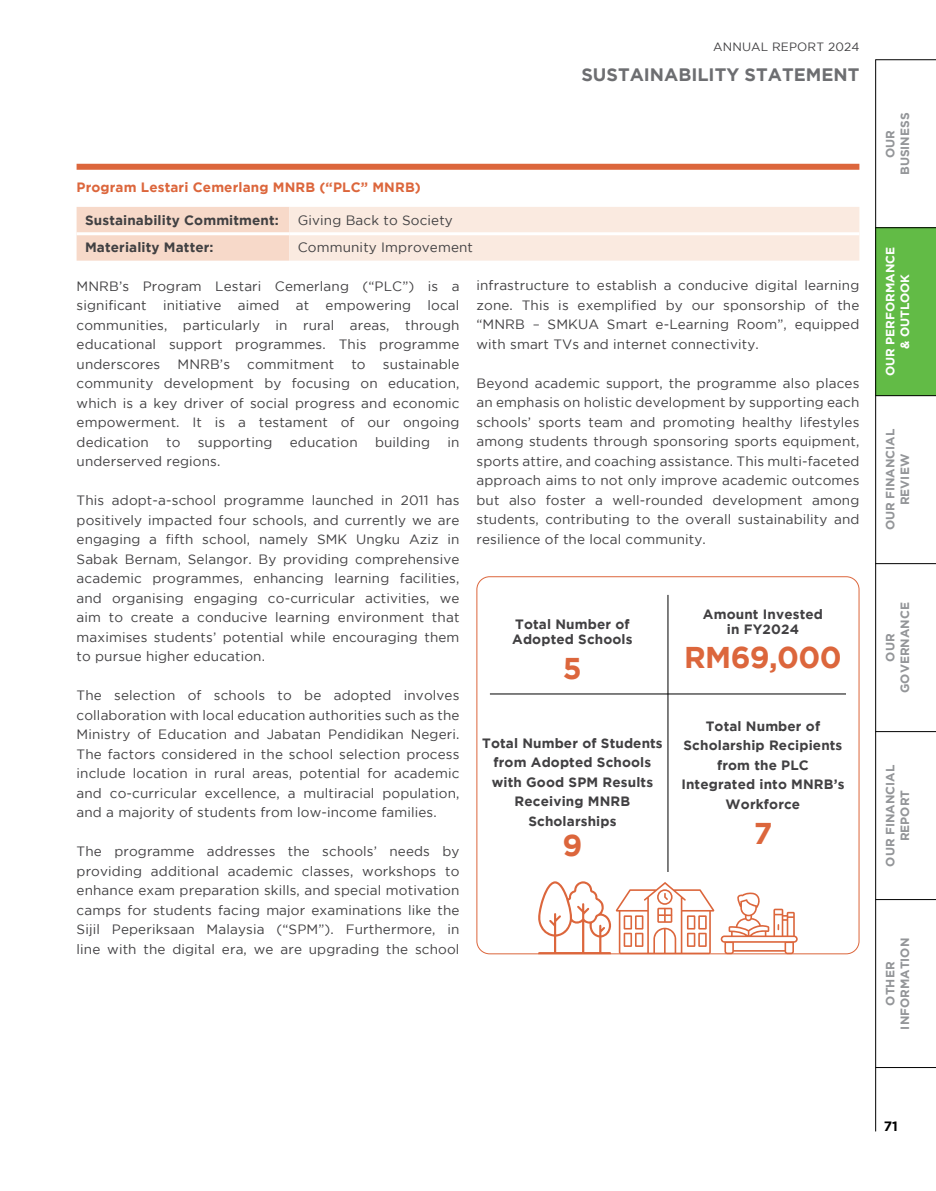
<style>
.page{position:relative;width:936px;height:1191px;background:#fff}
.page>*{position:absolute;margin:0;border:0;box-sizing:border-box;transform-origin:0 0}
.t1{font:700 30px "Gotham";letter-spacing:-.02em;color:#dc663c}
.t2{font:700 18px "Gotham";color:#6d6e71}
.t3{font:13.5px/19.5px "Gotham";letter-spacing:.01em;color:#414042;text-align:justify}
.t4{font:700 13.5px/19.5px "Gotham";letter-spacing:.01em;color:#414042;text-align:center}
.t5{font:700 13.5px "Gotham";letter-spacing:.01em;color:#dc663c}
.t6{font:700 13.5px "Gotham";color:#000}
.t7{font:700 12px/14.4px "Gotham";color:#939598;text-align:center}
.t8{font:700 12px/14.4px "Gotham";color:#fff;text-align:center}
.t9{font:12px "Gotham";letter-spacing:.01em;color:#414042}
</style>
<div class="page">
<div style="left:875px;top:227px;width:60px;height:168px;background:#62bb46"></div>
<hr style="left:875px;top:60px;width:1px;height:1071px;background:#000">
<hr style="left:875px;top:899px;width:60px;height:1px;background:#000">
<hr style="left:875px;top:1067px;width:60px;height:1px;background:#000">
<hr style="left:875px;top:731px;width:60px;height:1px;background:#000">
<hr style="left:875px;top:563px;width:60px;height:1px;background:#000">
<hr style="left:875px;top:395px;width:60px;height:1px;background:#000">
<hr style="left:875px;top:227px;width:60px;height:1px;background:#000">
<hr style="left:875px;top:59px;width:60px;height:1px;background:#000">
<svg style="left:77px;top:207px;width:782px;height:54px;background:#f9e5da"></svg>
<hr style="left:77px;top:232px;width:212px;height:3px;background:#fff">
<hr style="left:289px;top:232px;width:570px;height:3px;background:#fff">
<hr style="left:490px;top:693px;width:356px;height:1px;background:#000">
<hr style="left:667px;top:595px;width:1px;height:277px;background:#000">
<svg style="left:720px;top:892px;width:77px;height:62px"></svg>
<svg style="left:538px;top:881px;width:176px;height:73px"></svg>
<div style="left:77px;top:164px;width:782px;height:6px;background:#dc663c"></div>
<p class="t5" style="left:77px;top:180px;width:346px">Program Lestari Cemerlang MNRB (“PLC” MNRB)</p>
<p class="t4" style="left:85px;top:210px;width:195px">Sustainability Commitment:</p>
<p class="t3" style="left:298px;top:210px;width:157px">Giving Back to Society</p>
<p class="t4" style="left:85px;top:237px;width:130px">Materiality Matter:</p>
<p class="t3" style="left:298px;top:237px;width:177px">Community Improvement</p>
<p class="t9" style="left:713px;top:40px;width:148px">ANNUAL REPORT 2024</p>
<h2 class="t2" style="left:581px;top:64px;width:279px">SUSTAINABILITY STATEMENT</h2>
<p class="t3" style="left:77px;top:276px;width:384px">MNRB’s Program Lestari Cemerlang (“PLC”) is a significant initiative aimed at empowering local communities, particularly in rural areas, through educational support programmes. This programme underscores</p>
<p class="t3" style="left:77px;top:354px;width:384px;text-indent:306px">sustainable community development by focusing on education, which is a key driver of social progress and economic empowerment. It is a testament of our ongoing dedication</p>
<p class="t3" style="left:177px;top:354px;width:54px">MNRB’s</p>
<p class="t3" style="left:247px;top:354px;width:88px">commitment</p>
<p class="t3" style="left:351px;top:354px;width:16px">to</p>
<p class="t3" style="left:166px;top:432px;width:16px">to</p>
<p class="t3" style="left:198px;top:432px;width:76px">supporting</p>
<p class="t3" style="left:290px;top:432px;width:69px">education</p>
<p class="t3" style="left:375px;top:432px;width:57px">building</p>
<p class="t3" style="left:447px;top:432px;width:14px">in</p>
<p class="t3" style="left:77px;top:451px;width:145px">underserved regions.</p>
<p class="t3" style="left:77px;top:490px;width:384px">This adopt-a-school programme launched in 2011 has positively impacted four schools, and currently we are engaging a fifth school, namely SMK Ungku Aziz in Sabak Bernam, Selangor. By providing comprehensive academic programmes, enhancing learning facilities, and organising engaging co-curricular activities, we aim to create a conducive learning environment that maximises students’ potential while encouraging them to pursue higher education.</p>
<p class="t3" style="left:77px;top:685px;width:384px">The selection of schools to be adopted involves collaboration with local education authorities such as the Ministry of Education and Jabatan Pendidikan Negeri.<br>The factors considered in the school selection process include location in rural areas, potential for academic and co-curricular excellence, a multiracial population, and a majority of students from low-income families.</p>
<p class="t3" style="left:77px;top:841px;width:384px">The programme addresses the schools’ needs by providing additional academic classes, workshops to enhance exam preparation skills, and special motivation camps for students facing major examinations like the Sijil Peperiksaan Malaysia (“SPM”). Furthermore, in line with the digital era, we are upgrading the school</p>
<p class="t3" style="left:476px;top:276px;width:384px">infrastructure to establish a conducive digital learning zone. This is exemplified by our sponsorship of the “MNRB – SMKUA Smart e-Learning Room”, equipped with smart TVs and internet connectivity.</p>
<p class="t3" style="left:476px;top:373px;width:384px">Beyond academic support, the programme also places an emphasis on holistic development by supporting each schools’ sports team and promoting healthy lifestyles among students through sponsoring sports equipment, sports attire, and coaching assistance. This multi-faceted approach aims to not only improve academic outcomes but also foster a well-rounded development among students, contributing to the overall sustainability and resilience of the local community.</p>
<p class="t4" style="left:512px;top:616px;width:122px;line-height:15px;text-align:left">Total Number of<br>Adopted Schools</p>
<h1 class="t1" style="left:563px;top:651px;width:20px">5</h1>
<p class="t4" style="left:482px;top:732px;width:182px">Total Number of Students from Adopted Schools with Good SPM Results<br>Receiving MNRB<br>Scholarships</p>
<h1 class="t1" style="left:562px;top:828px;width:21px">9</h1>
<p class="t4" style="left:703px;top:606px;width:121px;line-height:15px">Amount Invested in FY2024</p>
<h1 class="t1" style="left:684px;top:640px;width:159px">RM69,000</h1>
<p class="t4" style="left:681px;top:716px;width:165px">Total Number of<br>Scholarship Recipients from the PLC<br>Integrated into MNRB’s<br>Workforce</p>
<h1 class="t1" style="left:753px;top:816px;width:20px">7</h1>
<p class="t7" style="left:882px;top:175px;width:64px;rotate:-90deg">OUR<br>BUSINESS</p>
<p class="t8" style="left:882px;top:376px;width:131px;rotate:-90deg">OUR PERFORMANCE &amp; OUTLOOK</p>
<p class="t7" style="left:882px;top:530px;width:103px;rotate:-90deg">OUR FINANCIAL<br>REVIEW</p>
<p class="t7" style="left:882px;top:693px;width:92px;rotate:-90deg">OUR<br>GOVERNANCE</p>
<p class="t7" style="left:882px;top:866px;width:103px;rotate:-90deg">OUR FINANCIAL<br>REPORT</p>
<p class="t7" style="left:882px;top:1029px;width:93px;rotate:-90deg">OTHER<br>INFORMATION</p>
<p class="t6" style="left:883px;top:1118px;width:16px">71</p>
</div>
